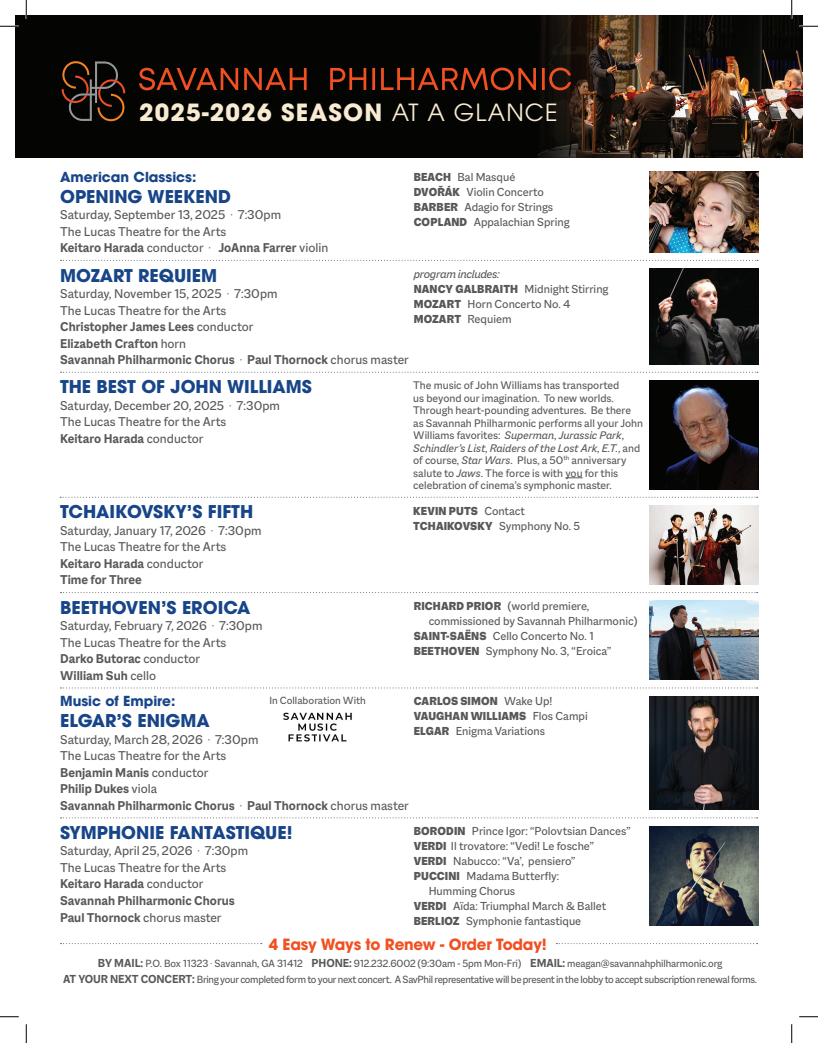
<style>
.page{position:relative;width:818px;height:1043px;background:#fff}
.page>*{position:absolute;margin:0;border:0;box-sizing:border-box;transform-origin:0 0}
.t1{font:700 23.5px "ITC Avant Garde Pro";letter-spacing:.05em;color:#f9ebd2}
.t2{font:700 17.5px "ITC Avant Garde Pro";color:#174588}
.t3{font:700 15.38px "ITC Avant Garde Pro";letter-spacing:-.01em;color:#f05022}
.t4{font:13.75px/16.5px "Macklin Sans";color:#57585a}
.t5{font:700 13.75px "ITC Avant Garde Pro";color:#174588}
.t6{font:12.5px/15px "Macklin Sans";color:#57585a}
.t7{font:900 12.5px/15px "Macklin Sans";letter-spacing:.01em;color:#57585a}
.t8{font:11.88px/12.5px "Macklin Sans";color:#57585a}
.t9{font:11.25px/16.2px "Macklin Sans";letter-spacing:-.03em;color:#57585a;text-align:center}
.t10{font:11.25px "Macklin Sans";color:#57585a}
.s1{font-weight:400}
.s2{font-family:"Source Sans Pro"}
.s3{font-weight:700}
.s4{font-weight:900}
.s5{font-style:italic}
.s6{font-weight:700;font-size:12.5px}
</style>
<div class="page">
<img style="left:15px;top:15px;width:787px;height:143px">
<img style="left:649px;top:171px;width:109px;height:81px">
<svg style="left:565px;top:477px;width:17px;height:1px"></svg>
<svg style="left:60px;top:592px;width:697px;height:1px"></svg>
<svg style="left:60px;top:687px;width:697px;height:1px"></svg>
<svg style="left:60px;top:817px;width:697px;height:1px"></svg>
<svg style="left:60px;top:943px;width:202px;height:1px"></svg>
<svg style="left:556px;top:943px;width:201px;height:1px"></svg>
<svg style="left:60px;top:497px;width:697px;height:1px"></svg>
<svg style="left:61px;top:372px;width:697px;height:1px"></svg>
<svg style="left:61px;top:260px;width:697px;height:1px"></svg>
<img style="left:649px;top:380px;width:109px;height:109px">
<img style="left:649px;top:268px;width:109px;height:96px">
<svg style="left:330px;top:68px;width:241px;height:22px;background:#4f1d0d"></svg>
<svg style="left:139px;top:68px;width:167px;height:22px;background:#501d0c"></svg>
<svg style="left:62px;top:61px;width:63px;height:60px;background:#302016"></svg>
<img style="left:649px;top:696px;width:109px;height:113px">
<img style="left:649px;top:826px;width:109px;height:99px">
<img style="left:649px;top:505px;width:109px;height:79px">
<img style="left:649px;top:600px;width:109px;height:80px">
<img style="left:283px;top:712px;width:69px;height:30px">
<svg style="left:0;top:25px;width:19px;height:2px"></svg>
<svg style="left:799px;top:25px;width:19px;height:2px"></svg>
<svg style="left:0;top:1016px;width:19px;height:1px"></svg>
<svg style="left:799px;top:1016px;width:19px;height:1px"></svg>
<svg style="left:25px;top:0;width:2px;height:19px"></svg>
<svg style="left:25px;top:1024px;width:2px;height:18px"></svg>
<svg style="left:790px;top:0;width:2px;height:19px"></svg>
<svg style="left:791px;top:1024px;width:1px;height:18px"></svg>
<h1 class="t1" style="left:139px;top:97px;width:420px">2025-2026 SEASON <span class="s1">AT A GLANCE</span></h1>
<p class="t5" style="left:60px;top:167px;width:138px">American Classics:</p>
<p class="t2" style="left:60px;top:184px;width:172px">OPENING WEEKEND</p>
<p class="t4" style="left:60px;top:206px;width:270px">Saturday, September 13, 2025 <span class="s2">.</span> 7:30pm<br>The Lucas Theatre for the Arts<br><span class="s3">Keitaro Harada</span> conductor <span class="s2">.</span> <span class="s3">JoAnna Farrer</span> violin</p>
<p class="t6" style="left:413px;top:169px;width:157px"><span class="s4">BEACH</span> Bal Masqué<br><span class="s4">DVOŘÁK</span> Violin Concerto<br><span class="s4">BARBER</span> Adagio for Strings<br><span class="s4">COPLAND</span> Appalachian Spring</p>
<p class="t2" style="left:60px;top:263px;width:158px">MOZART REQUIEM</p>
<p class="t4" style="left:60px;top:285px;width:350px">Saturday, November 15, 2025 <span class="s2">.</span> 7:30pm<br>The Lucas Theatre for the Arts<br><span class="s3">Christopher James Lees</span> conductor<br><span class="s3">Elizabeth Crafton</span> horn<br><span class="s3">Savannah Philharmonic Chorus</span> <span class="s2">.</span> <span class="s3">Paul Thornock</span> chorus master</p>
<p class="t6" style="left:413px;top:266px;width:196px"><span class="s5">program includes:<br></span><span class="s4">NANCY GALBRAITH</span> Midnight Stirring<br><span class="s4">MOZART</span> Horn Concerto No. 4<br><span class="s4">MOZART</span> Requiem</p>
<p class="t2" style="left:60px;top:375px;width:253px">THE BEST OF JOHN WILLIAMS</p>
<p class="t4" style="left:60px;top:397px;width:221px">Saturday, December 20, 2025 <span class="s2">.</span> 7:30pm<br>The Lucas Theatre for the Arts<br><span class="s3">Keitaro Harada</span> conductor</p>
<p class="t2" style="left:60px;top:500px;width:195px">TCHAIKOVSKY’S FIFTH</p>
<p class="t4" style="left:60px;top:522px;width:203px">Saturday, January 17, 2026 <span class="s2">.</span> 7:30pm<br>The Lucas Theatre for the Arts<br><span class="s3">Keitaro Harada</span> conductor<br><span class="s3">Time for Three</span></p>
<p class="t8" style="left:413px;top:379px;width:231px">The music of John Williams has transported<br>us beyond our imagination. To new worlds.<br>Through heart-pounding adventures. Be there as Savannah Philharmonic performs all your John Williams favorites: <span class="s5">Superman</span>, <span class="s5">Jurassic Park</span>, <span class="s5">Schindler’s List</span>, <span class="s5">Raiders of the Lost Ark</span>, <span class="s5">E.T.</span>, and of course, <span class="s5">Star Wars</span>. Plus, a 50<sup>th</sup> anniversary salute to <span class="s5">Jaws</span>. The force is with you for this celebration of cinema’s symphonic master.</p>
<p class="t7" style="left:413px;top:503px;width:168px">KEVIN PUTS <span class="s1">Contact<br></span>TCHAIKOVSKY <span class="s1">Symphony No. 5</span></p>
<p class="t2" style="left:60px;top:595px;width:192px">BEETHOVEN’S EROICA</p>
<p class="t4" style="left:60px;top:617px;width:204px">Saturday, February 7, 2026 <span class="s2">.</span> 7:30pm<br>The Lucas Theatre for the Arts<br><span class="s3">Darko Butorac</span> conductor<br><span class="s3">William Suh</span> cello</p>
<p class="t5" style="left:60px;top:692px;width:117px">Music of Empire:</p>
<p class="t2" style="left:60px;top:709px;width:151px">ELGAR’S ENIGMA</p>
<p class="t4" style="left:60px;top:731px;width:350px">Saturday, March 28, 2026 <span class="s2">.</span> 7:30pm<br>The Lucas Theatre for the Arts<br><span class="s3">Benjamin Manis</span> conductor<br><span class="s3">Philip Dukes</span> viola<br><span class="s3">Savannah Philharmonic Chorus</span> <span class="s2">.</span> <span class="s3">Paul Thornock</span> chorus master</p>
<p class="t6" style="left:413px;top:598px;width:177px"><span class="s4">RICHARD PRIOR</span> (world premiere,</p>
<p class="t6" style="left:428px;top:613px;width:210px">commissioned by Savannah Philharmonic)</p>
<p class="t6" style="left:413px;top:628px;width:181px"><span class="s4">SAINT-SAËNS</span> Cello Concerto No. 1</p>
<p class="t6" style="left:413px;top:643px;width:199px"><span class="s4">BEETHOVEN</span> Symphony No. 3, “Eroica”</p>
<p class="t10" style="left:269px;top:694px;width:98px">In Collaboration With</p>
<p class="t6" style="left:413px;top:693px;width:175px"><span class="s4">CARLOS SIMON</span> Wake Up!<br><span class="s4">VAUGHAN WILLIAMS</span> Flos Campi<br><span class="s4">ELGAR</span> Enigma Variations</p>
<p class="t2" style="left:60px;top:820px;width:234px">SYMPHONIE FANTASTIQUE!</p>
<p class="t4" style="left:60px;top:842px;width:190px">Saturday, April 25, 2026 <span class="s2">.</span> 7:30pm<br>The Lucas Theatre for the Arts<br><span class="s3">Keitaro Harada</span> conductor<br><span class="s3">Savannah Philharmonic Chorus<br>Paul Thornock</span> chorus master</p>
<p class="t6" style="left:413px;top:823px;width:218px"><span class="s4">BORODIN</span> Prince Igor: “Polovtsian Dances”</p>
<p class="t6" style="left:413px;top:838px;width:182px"><span class="s4">VERDI</span> Il trovatore: “Vedi! Le fosche”</p>
<p class="t6" style="left:413px;top:853px;width:163px"><span class="s4">VERDI</span> Nabucco: “Va’, pensiero”</p>
<p class="t6" style="left:413px;top:868px;width:147px"><span class="s4">PUCCINI</span> Madama Butterfly:</p>
<p class="t6" style="left:428px;top:883px;width:88px">Humming Chorus</p>
<p class="t6" style="left:413px;top:898px;width:194px"><span class="s4">VERDI</span> Aïda: Triumphal March &amp; Ballet</p>
<p class="t6" style="left:413px;top:913px;width:169px"><span class="s4">BERLIOZ</span> Symphonie fantastique</p>
<p class="t3" style="left:269px;top:933px;width:279px">4 Easy Ways to Renew - Order Today!</p>
<p class="t9" style="left:63px;top:954px;width:695px"><span class="s6">BY MAIL:</span> P.O. Box 11323 <span class="s2">.</span> Savannah, GA 31412 <span class="s6">PHONE:</span> 912.232.6002 (9:30am - 5pm Mon-Fri) <span class="s6">EMAIL:</span> meagan@savannahphilharmonic.org<br><span class="s6">AT YOUR NEXT CONCERT:</span> Bring your completed form to your next concert. A SavPhil representative will be present in the lobby to accept subscription renewal forms.</p>
</div>
